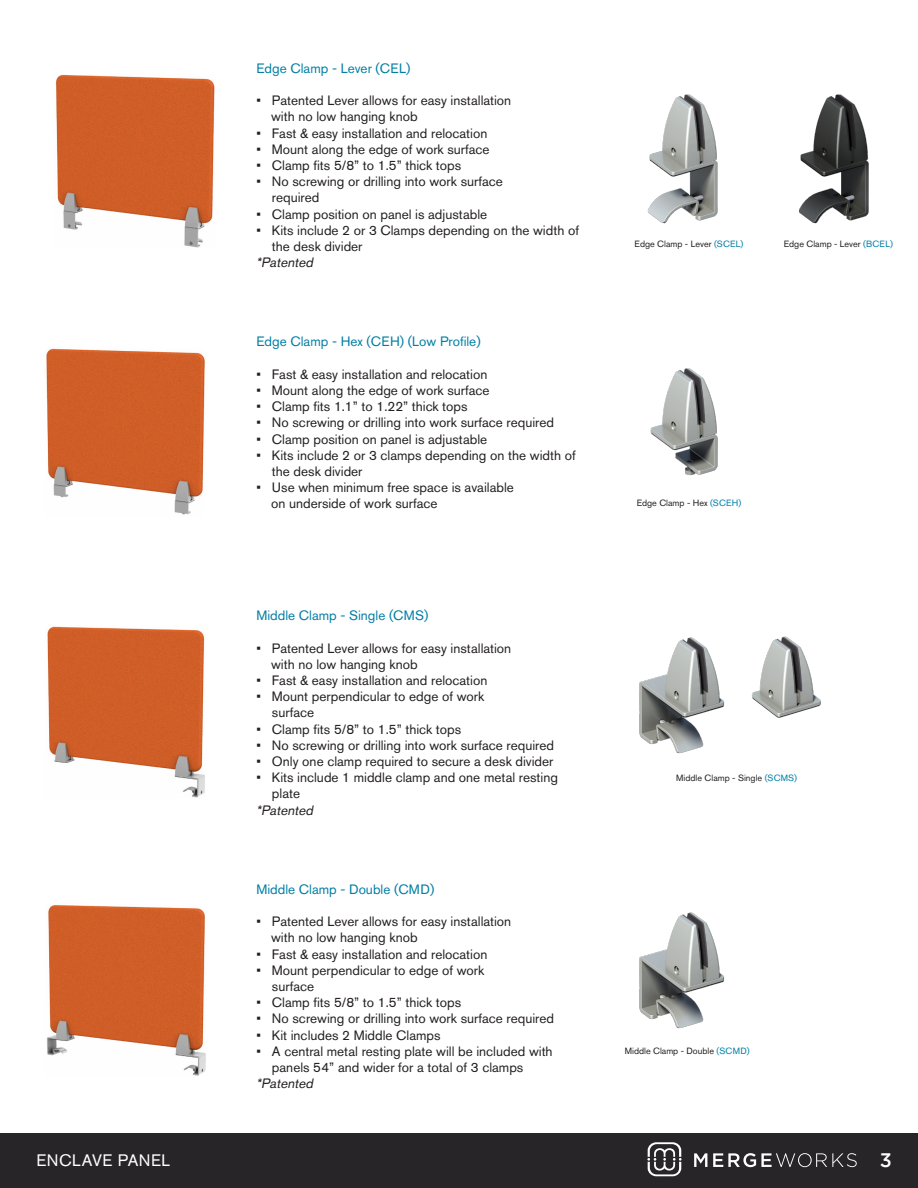
<style>
.page{position:relative;width:918px;height:1188px;background:#fff}
.page>*{position:absolute;margin:0;border:0;box-sizing:border-box;transform-origin:0 0}
.t1{font:500 19.5px "Gotham";color:#fff}
.t2{font:16.5px "Akzidenz Grotesk Pro";letter-spacing:.03em;color:#fff}
.t3{font:13.5px/16.2px "Akzidenz Grotesk Pro";color:#231f20}
.t4{font:13.5px "Akzidenz Grotesk Pro";color:#007fa5}
.t5{font:italic 13.5px "Akzidenz Grotesk Pro";color:#231f20}
.t6{font:9px "Akzidenz Grotesk Pro";color:#231f20}
.s1{color:#007fa5}
</style>
<div class="page">
<div style="left:0;top:1134px;width:918px;height:54px;background:#272528"></div>
<svg style="left:694px;top:1153px;width:13px;height:14px"></svg>
<svg style="left:713px;top:1153px;width:144px;height:14px"></svg>
<svg style="left:647px;top:1142px;width:35px;height:34px"></svg>
<img style="left:47px;top:905px;width:159px;height:171px">
<img style="left:47px;top:626px;width:158px;height:172px">
<img style="left:639px;top:912px;width:86px;height:117px">
<img style="left:46px;top:348px;width:159px;height:167px">
<img style="left:650px;top:368px;width:68px;height:108px">
<img style="left:55px;top:75px;width:160px;height:173px">
<img style="left:647px;top:94px;width:71px;height:130px">
<img style="left:798px;top:94px;width:71px;height:130px">
<img style="left:639px;top:637px;width:69px;height:117px">
<img style="left:708px;top:636px;width:113px;height:82px">
<p class="t4" style="left:256px;top:59px;width:155px">Edge Clamp - Lever (CEL)</p>
<p class="t3" style="left:271px;top:92px;width:242px;text-indent:-15px">• Patented Lever allows for easy installation with no low hanging knob</p>
<p class="t3" style="left:256px;top:125px;width:232px">• Fast &amp; easy installation and relocation</p>
<p class="t3" style="left:256px;top:141px;width:235px">• Mount along the edge of work surface</p>
<p class="t3" style="left:256px;top:157px;width:206px">• Clamp fits 5/8” to 1.5” thick tops</p>
<p class="t3" style="left:272px;top:173px;width:232px;text-indent:-15px">• No screwing or drilling into work surface required</p>
<p class="t3" style="left:256px;top:206px;width:232px">• Clamp position on panel is adjustable</p>
<p class="t3" style="left:272px;top:222px;width:309px;text-indent:-15px">• Kits include 2 or 3 Clamps depending on the width of the desk divider</p>
<p class="t5" style="left:256px;top:254px;width:61px">*Patented</p>
<p class="t4" style="left:256px;top:333px;width:226px">Edge Clamp - Hex (CEH) (Low Profile)</p>
<p class="t3" style="left:256px;top:366px;width:232px">• Fast &amp; easy installation and relocation</p>
<p class="t3" style="left:256px;top:382px;width:235px">• Mount along the edge of work surface</p>
<p class="t3" style="left:256px;top:398px;width:213px">• Clamp fits 1.1” to 1.22” thick tops</p>
<p class="t3" style="left:256px;top:415px;width:299px">• No screwing or drilling into work surface required</p>
<p class="t3" style="left:256px;top:431px;width:232px">• Clamp position on panel is adjustable</p>
<p class="t3" style="left:272px;top:447px;width:305px;text-indent:-15px">• Kits include 2 or 3 clamps depending on the width of the desk divider</p>
<p class="t3" style="left:271px;top:479px;width:244px;text-indent:-15px">• Use when minimum free space is available on underside of work surface</p>
<p class="t4" style="left:256px;top:607px;width:173px">Middle Clamp - Single (CMS)</p>
<p class="t3" style="left:271px;top:640px;width:242px;text-indent:-15px">• Patented Lever allows for easy installation with no low hanging knob</p>
<p class="t3" style="left:256px;top:672px;width:232px">• Fast &amp; easy installation and relocation</p>
<p class="t3" style="left:272px;top:688px;width:214px;text-indent:-15px">• Mount perpendicular to edge of work surface</p>
<p class="t3" style="left:256px;top:721px;width:206px">• Clamp fits 5/8” to 1.5” thick tops</p>
<p class="t3" style="left:256px;top:737px;width:299px">• No screwing or drilling into work surface required</p>
<p class="t3" style="left:256px;top:753px;width:298px">• Only one clamp required to secure a desk divider</p>
<p class="t3" style="left:272px;top:769px;width:288px;text-indent:-15px">• Kits include 1 middle clamp and one metal resting plate</p>
<p class="t5" style="left:256px;top:801px;width:61px">*Patented</p>
<p class="t4" style="left:256px;top:880px;width:179px">Middle Clamp - Double (CMD)</p>
<p class="t3" style="left:271px;top:913px;width:242px;text-indent:-15px">• Patented Lever allows for easy installation with no low hanging knob</p>
<p class="t3" style="left:256px;top:946px;width:232px">• Fast &amp; easy installation and relocation</p>
<p class="t3" style="left:272px;top:962px;width:214px;text-indent:-15px">• Mount perpendicular to edge of work surface</p>
<p class="t3" style="left:256px;top:994px;width:206px">• Clamp fits 5/8” to 1.5” thick tops</p>
<p class="t3" style="left:256px;top:1011px;width:299px">• No screwing or drilling into work surface required</p>
<p class="t3" style="left:256px;top:1027px;width:186px">• Kit includes 2 Middle Clamps</p>
<p class="t3" style="left:272px;top:1043px;width:282px;text-indent:-15px">• A central metal resting plate will be included with panels 54” and wider for a total of 3 clamps</p>
<p class="t5" style="left:256px;top:1075px;width:61px">*Patented</p>
<p class="t6" style="left:635px;top:238px;width:110px">Edge Clamp - Lever <span class="s1">(SCEL)</span></p>
<p class="t6" style="left:784px;top:238px;width:111px">Edge Clamp - Lever <span class="s1">(BCEL)</span></p>
<p class="t6" style="left:637px;top:497px;width:106px">Edge Clamp - Hex <span class="s1">(SCEH)</span></p>
<p class="t6" style="left:676px;top:772px;width:122px">Middle Clamp - Single <span class="s1">(SCMS)</span></p>
<p class="t6" style="left:625px;top:1045px;width:126px">Middle Clamp - Double <span class="s1">(SCMD)</span></p>
<p class="t2" style="left:37px;top:1149px;width:135px">ENCLAVE PANEL</p>
<h1 class="t1" style="left:880px;top:1149px;width:14px">3</h1>
</div>
